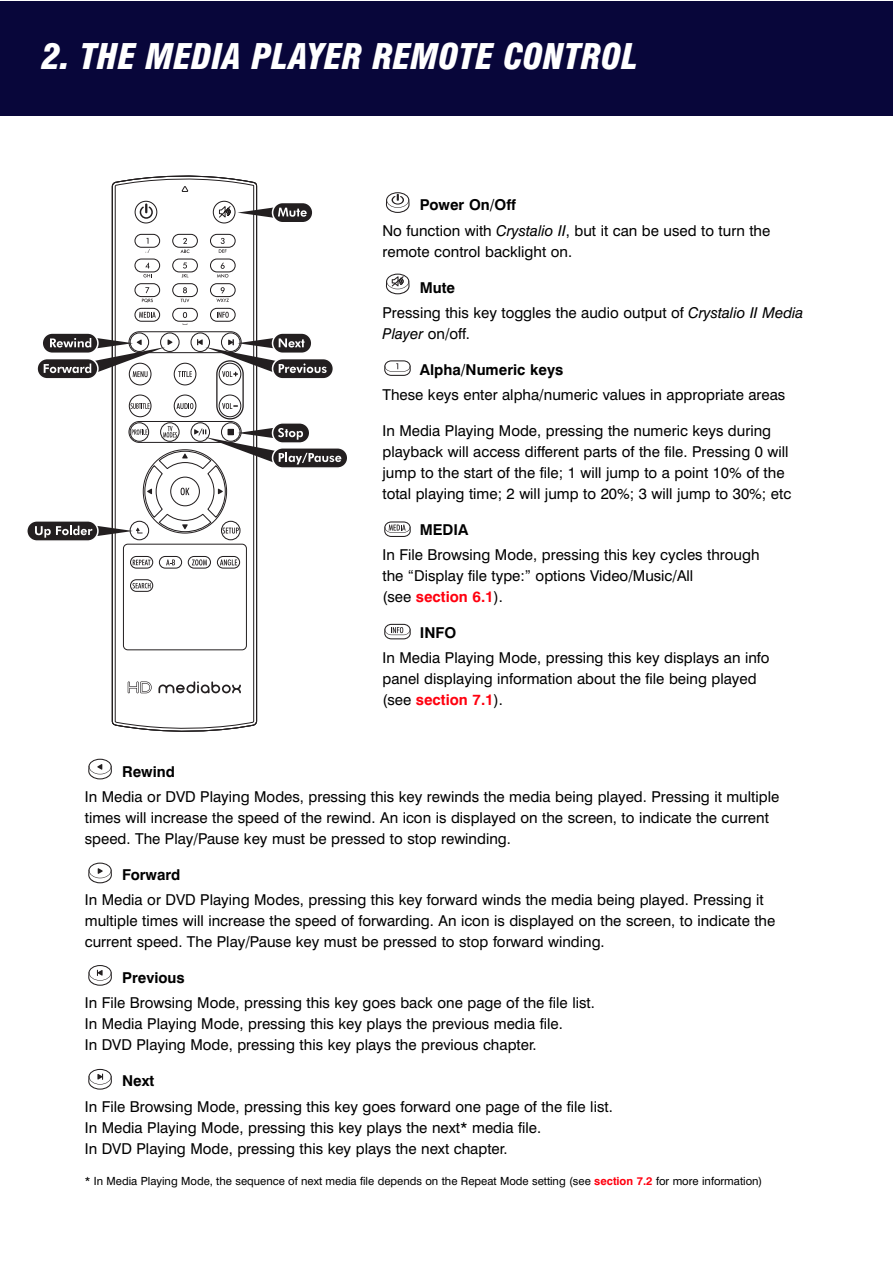
<style>
.page{position:relative;width:893px;height:1263px;background:#fff}
.page>*{position:absolute;margin:0;border:0;box-sizing:border-box;transform-origin:0 0}
.t1{font:italic 900 condensed 34.5px "Swiss 721 BT";color:#fff}
.t2{font:15px/21px "Swiss 721 BT";color:#000}
.t3{font:700 15px "Swiss 721 BT";color:#000}
.t4{font:11.25px "Swiss 721 BT";color:#000}
.s1{font-weight:700}
.s2{font-style:italic}
.s3{font-weight:700;color:#ff000f}
</style>
<div class="page">
<svg style="left:88px;top:1069px;width:24px;height:21px"></svg>
<svg style="left:88px;top:965px;width:24px;height:21px"></svg>
<svg style="left:88px;top:862px;width:24px;height:21px"></svg>
<svg style="left:88px;top:759px;width:24px;height:20px"></svg>
<svg style="left:384px;top:624px;width:27px;height:15px"></svg>
<svg style="left:384px;top:521px;width:27px;height:16px"></svg>
<svg style="left:384px;top:360px;width:27px;height:16px"></svg>
<svg style="left:386px;top:274px;width:24px;height:20px"></svg>
<svg style="left:386px;top:192px;width:24px;height:21px"></svg>
<div style="left:0;top:1px;width:893px;height:114px;background:#08063a"></div>
<div style="left:27px;top:521px;width:71px;height:20px;background:#231f20;border-radius:10px"></div>
<div style="left:26px;top:520px;width:73px;height:22px;border:2px solid #fff;border-radius:10px"></div>
<svg style="left:273px;top:448px;width:75px;height:20px"></svg>
<div style="left:272px;top:447px;width:77px;height:22px;border:2px solid #fff;border-radius:10px"></div>
<svg style="left:35px;top:200px;width:306px;height:450px"></svg>
<svg style="left:112px;top:176px;width:145px;height:555px"></svg>
<h1 class="t1" style="left:42px;top:42px;width:597px">2. THE MEDIA PLAYER REMOTE CONTROL</h1>
<p class="t2" style="left:382px;top:194px;width:389px;line-height:25.2px;text-indent:37px"><span class="s1">Power On/Off<br></span>No function with <span class="s2">Crystalio II</span>, but it can be used to turn the</p>
<p class="t2" style="left:382px;top:242px;width:191px">remote control backlight on.</p>
<p class="t2" style="left:382px;top:276px;width:423px;line-height:25.2px;text-indent:37px"><span class="s1">Mute<br></span>Pressing this key toggles the audio output of <span class="s2">Crystalio II Media</span></p>
<p class="t2" style="left:382px;top:325px;width:89px"><span class="s2">Player</span> on/off.</p>
<p class="t3" style="left:420px;top:364px;width:145px">Alpha/Numeric keys</p>
<p class="t2" style="left:382px;top:386px;width:404px">These keys enter alpha/numeric values in appropriate areas</p>
<p class="t2" style="left:382px;top:422px;width:410px">In Media Playing Mode, pressing the numeric keys during playback will access different parts of the file. Pressing 0 will jump to the start of the file; 1 will jump to a point 10% of the total playing time; 2 will jump to 20%; 3 will jump to 30%; etc</p>
<p class="t3" style="left:420px;top:524px;width:50px">MEDIA</p>
<p class="t2" style="left:382px;top:546px;width:379px">In File Browsing Mode, pressing this key cycles through the “Display file type:” options Video/Music/All<br>(see <span class="s3">section 6.1</span>).</p>
<p class="t3" style="left:420px;top:627px;width:38px">INFO</p>
<p class="t2" style="left:382px;top:649px;width:389px">In Media Playing Mode, pressing this key displays an info panel displaying information about the file being played (see <span class="s3">section 7.1</span>).</p>
<p class="t3" style="left:122px;top:766px;width:54px">Rewind</p>
<p class="t2" style="left:85px;top:788px;width:696px">In Media or DVD Playing Modes, pressing this key rewinds the media being played. Pressing it multiple times will increase the speed of the rewind. An icon is displayed on the screen, to indicate the current speed. The Play/Pause key must be pressed to stop rewinding.</p>
<p class="t3" style="left:122px;top:870px;width:60px">Forward</p>
<p class="t2" style="left:85px;top:891px;width:692px">In Media or DVD Playing Modes, pressing this key forward winds the media being played. Pressing it multiple times will increase the speed of forwarding. An icon is displayed on the screen, to indicate the current speed. The Play/Pause key must be pressed to stop forward winding.</p>
<p class="t3" style="left:122px;top:973px;width:64px">Previous</p>
<p class="t2" style="left:85px;top:994px;width:511px">In File Browsing Mode, pressing this key goes back one page of the file list.<br>In Media Playing Mode, pressing this key plays the previous media file.<br>In DVD Playing Mode, pressing this key plays the previous chapter.</p>
<p class="t3" style="left:122px;top:1076px;width:34px">Next</p>
<p class="t2" style="left:85px;top:1097px;width:529px">In File Browsing Mode, pressing this key goes forward one page of the file list.<br>In Media Playing Mode, pressing this key plays the next* media file.<br>In DVD Playing Mode, pressing this key plays the next chapter.</p>
<p class="t4" style="left:85px;top:1177px;width:679px">* In Media Playing Mode, the sequence of next media file depends on the Repeat Mode setting (see <span class="s3">section 7.2</span> for more information)</p>
</div>
